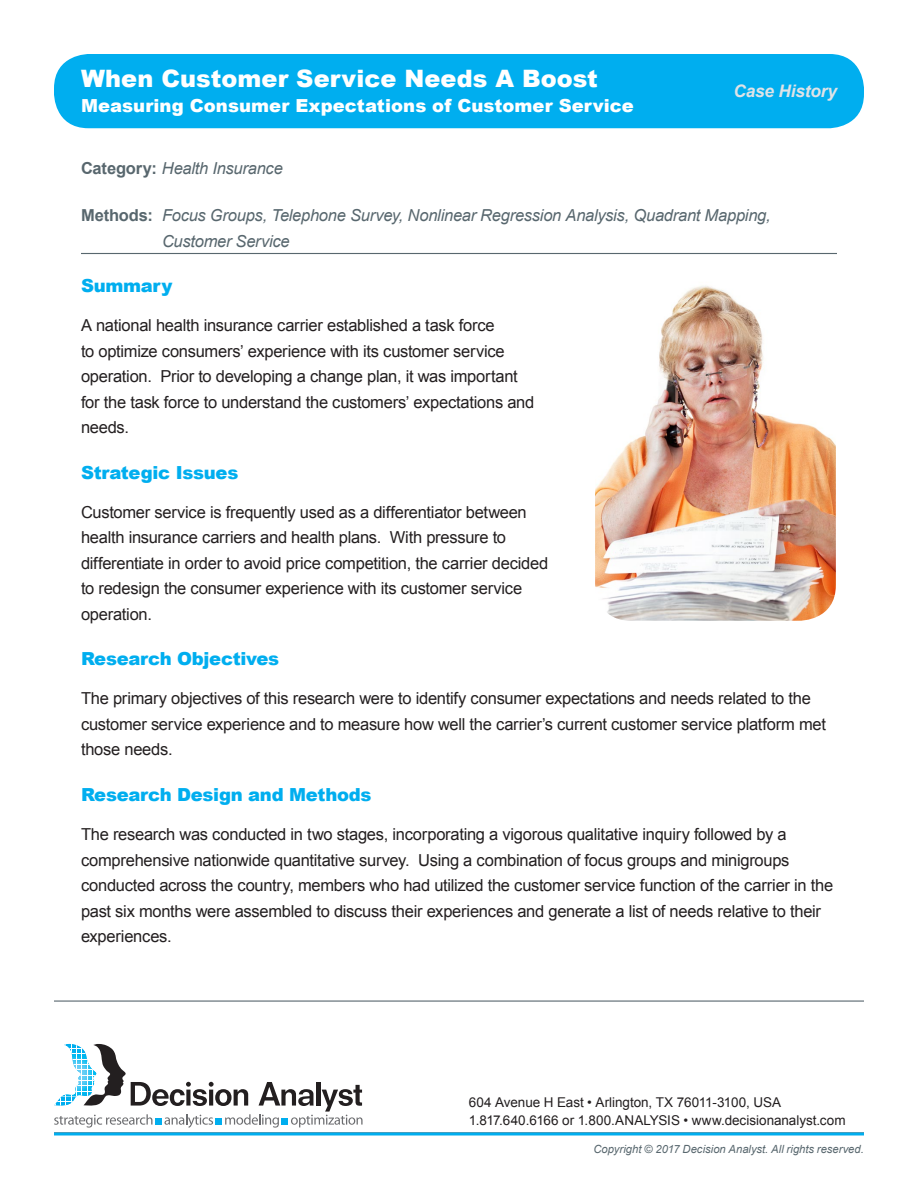
<style>
.page{position:relative;width:918px;height:1188px;background:#fff}
.page>*{position:absolute;margin:0;border:0;box-sizing:border-box;transform-origin:0 0}
.Subhead{font:900 24px "Arial";color:#fff}
.Subhead-2{font:900 18px "Arial";letter-spacing:-.015em;color:#00aeef}
.Subhead-3{font:900 18px "Arial";letter-spacing:.005em;color:#fff}
.t1{font:italic 700 17.25px "Arial";letter-spacing:-.01em;color:#dfe3e7}
.Body{font:16.5px/25.5px "Arial";letter-spacing:-.015em;color:#231f20}
.methods{font:italic 16.5px/25.5px "Arial";letter-spacing:-.015em;color:#58676e}
.t2{font:13.5px/18px "Arial";letter-spacing:-.005em;color:#231f20}
.t3{font:italic 11.25px "Arial";color:#58676e}
.s1{font-weight:700;font-style:normal}
</style>
<div class="page">
<div style="left:54px;top:54px;width:810px;height:74px;background:#00aeef;border-radius:34px"></div>
<svg style="left:54px;top:1132px;width:810px;height:4px;background:#31b4e4"></svg>
<hr style="left:54px;top:1000px;width:810px;height:2px;background:#58676e">
<svg style="left:54px;top:1044px;width:309px;height:84px"></svg>
<hr style="left:81px;top:253px;width:756px;height:1px;background:#58676e">
<img style="left:595px;top:286px;width:241px;height:335px">
<p class="Subhead" style="left:81px;top:61px;width:518px">When Customer Service Needs A Boost</p>
<p class="Subhead-3" style="left:81px;top:93px;width:554px">Measuring Consumer Expectations of Customer Service</p>
<p class="t1" style="left:733px;top:80px;width:105px">Case History</p>
<p class="methods" style="left:81px;top:156px;width:203px"><span class="s1">Category:</span> Health Insurance</p>
<p class="methods" style="left:162px;top:203px;width:610px;text-indent:-81px"><span class="s1">Methods:</span> Focus Groups, Telephone Survey, Nonlinear Regression Analysis, Quadrant Mapping,<br>Customer Service</p>
<p class="Subhead-2" style="left:81px;top:273px;width:93px">Summary</p>
<p class="Body" style="left:81px;top:313px;width:455px">A national health insurance carrier established a task force<br>to optimize consumers’ experience with its customer service operation. Prior to developing a change plan, it was important for the task force to understand the customers’ expectations and needs.</p>
<p class="Subhead-2" style="left:81px;top:459px;width:159px">Strategic Issues</p>
<p class="Body" style="left:81px;top:499px;width:469px">Customer service is frequently used as a differentiator between health insurance carriers and health plans. With pressure to differentiate in order to avoid price competition, the carrier decided to redesign the consumer experience with its customer service operation.</p>
<p class="Subhead-2" style="left:81px;top:646px;width:200px">Research Objectives</p>
<p class="Body" style="left:81px;top:686px;width:746px">The primary objectives of this research were to identify consumer expectations and needs related to the customer service experience and to measure how well the carrier’s current customer service platform met those needs.</p>
<p class="Subhead-2" style="left:81px;top:782px;width:292px">Research Design and Methods</p>
<p class="Body" style="left:81px;top:822px;width:754px">The research was conducted in two stages, incorporating a vigorous qualitative inquiry followed by a comprehensive nationwide quantitative survey. Using a combination of focus groups and minigroups conducted across the country, members who had utilized the customer service function of the carrier in the past six months were assembled to discuss their experiences and generate a list of needs relative to their experiences.</p>
<p class="t2" style="left:469px;top:1093px;width:378px">604 Avenue H East • Arlington, TX 76011-3100, USA<br>1.817.640.6166 or 1.800.ANALYSIS • www.decisionanalyst.com</p>
<p class="t3" style="left:593px;top:1142px;width:272px">Copyright © 2017 Decision Analyst. All rights reserved.</p>
</div>
